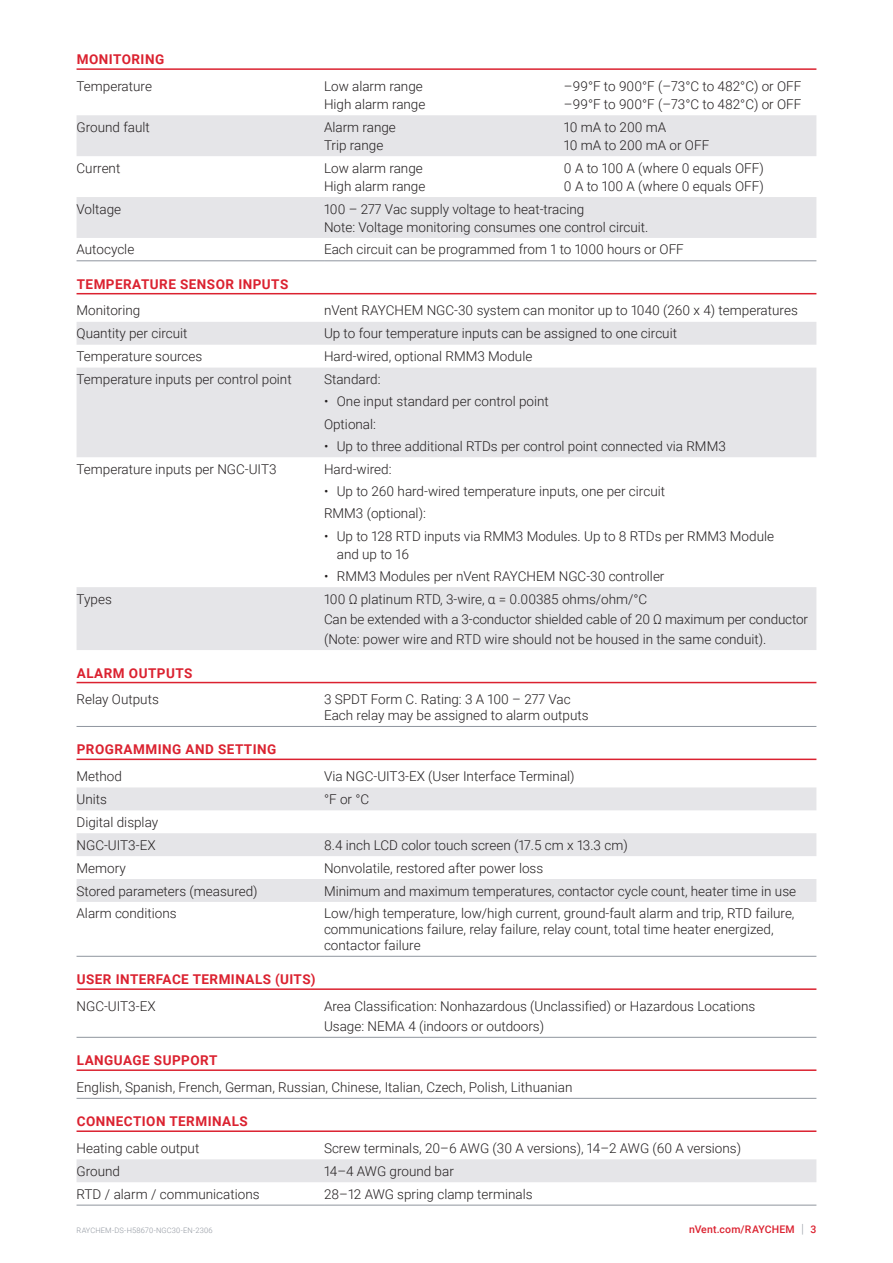
<style>
.page{position:relative;width:893px;height:1263px;background:#fff}
.page>*{position:absolute;margin:0;border:0;box-sizing:border-box;transform-origin:0 0}
.Table_Text{font:300 13.5px/15.8px "Roboto";color:#231f20}
.Bodytext_2{font:300 13.5px "Roboto";color:#231f20}
.Bodytext_1{font:300 13.5px "Roboto";color:#231f20}
.Subhead{font:700 13.5px "Roboto";letter-spacing:.035em;color:#db2230}
.Bullet{font:300 13.5px "Roboto";color:#231f20}
.t1{font:500 10.5px "Roboto";letter-spacing:.015em;color:#db2230}
.t2{font:300 7.5px "Roboto";letter-spacing:.02em;color:#8f959e}
.s1{font-weight:300;font-size:12.6px;color:#8f959e}
</style>
<div class="page">
<hr style="left:77px;top:68px;width:739px;height:2px;background:#db2230">
<hr style="left:77px;top:293px;width:739px;height:1px;background:#db2230">
<hr style="left:77px;top:682px;width:739px;height:1px;background:#db2230">
<hr style="left:77px;top:758px;width:739px;height:2px;background:#db2230">
<hr style="left:77px;top:988px;width:739px;height:2px;background:#db2230">
<hr style="left:77px;top:1069px;width:739px;height:2px;background:#db2230">
<hr style="left:77px;top:1130px;width:739px;height:2px;background:#db2230">
<svg style="left:77px;top:115px;width:739px;height:123px;fill:#e5e5e8"></svg>
<hr style="left:77px;top:260px;width:247px;height:1px;background:#8f959e">
<hr style="left:324px;top:260px;width:240px;height:1px;background:#8f959e">
<hr style="left:564px;top:260px;width:252px;height:1px;background:#8f959e">
<svg style="left:77px;top:322px;width:739px;height:328px;fill:#e5e5e8"></svg>
<hr style="left:77px;top:726px;width:247px;height:1px;background:#8f959e">
<hr style="left:324px;top:726px;width:492px;height:1px;background:#8f959e">
<svg style="left:77px;top:787px;width:739px;height:115px;fill:#e5e5e8"></svg>
<hr style="left:77px;top:956px;width:247px;height:1px;background:#8f959e">
<hr style="left:324px;top:956px;width:492px;height:1px;background:#8f959e">
<hr style="left:77px;top:1037px;width:247px;height:1px;background:#8f959e">
<hr style="left:324px;top:1037px;width:492px;height:1px;background:#8f959e">
<hr style="left:77px;top:1098px;width:739px;height:1px;background:#8f959e">
<div style="left:77px;top:1159px;width:739px;height:23px;background:#e5e5e8"></div>
<hr style="left:77px;top:1205px;width:247px;height:1px;background:#8f959e">
<hr style="left:324px;top:1205px;width:492px;height:1px;background:#8f959e">
<p class="Subhead" style="left:77px;top:50px;width:89px">MONITORING</p>
<p class="Bodytext_2" style="left:77px;top:77px;width:77px">Temperature</p>
<p class="Bodytext_2" style="left:324px;top:77px;width:100px">Low alarm range</p>
<p class="Bodytext_2" style="left:324px;top:95px;width:103px">High alarm range</p>
<p class="Bodytext_2" style="left:77px;top:118px;width:75px">Ground fault</p>
<p class="Bodytext_2" style="left:324px;top:118px;width:73px">Alarm range</p>
<p class="Bodytext_2" style="left:324px;top:136px;width:61px">Trip range</p>
<p class="Bodytext_2" style="left:77px;top:158px;width:45px">Current</p>
<p class="Bodytext_2" style="left:324px;top:158px;width:100px">Low alarm range</p>
<p class="Bodytext_2" style="left:324px;top:176px;width:103px">High alarm range</p>
<p class="Bodytext_2" style="left:564px;top:77px;width:239px">–99°F to 900°F (–73°C to 482°C) or OFF</p>
<p class="Bodytext_2" style="left:564px;top:95px;width:239px">–99°F to 900°F (–73°C to 482°C) or OFF</p>
<p class="Bodytext_2" style="left:564px;top:118px;width:104px">10 mA to 200 mA</p>
<p class="Bodytext_2" style="left:564px;top:136px;width:147px">10 mA to 200 mA or OFF</p>
<p class="Bodytext_2" style="left:564px;top:158px;width:201px">0 A to 100 A (where 0 equals OFF)</p>
<p class="Bodytext_2" style="left:564px;top:176px;width:201px">0 A to 100 A (where 0 equals OFF)</p>
<p class="Bodytext_2" style="left:77px;top:199px;width:46px">Voltage</p>
<p class="Bodytext_2" style="left:324px;top:199px;width:262px">100 – 277 Vac supply voltage to heat-tracing</p>
<p class="Bodytext_2" style="left:324px;top:217px;width:326px">Note: Voltage monitoring consumes one control circuit.</p>
<p class="Table_Text" style="left:77px;top:241px;width:59px">Autocycle</p>
<p class="Table_Text" style="left:324px;top:241px;width:361px">Each circuit can be programmed from 1 to 1000 hours or OFF</p>
<p class="Subhead" style="left:77px;top:274px;width:213px">TEMPERATURE SENSOR INPUTS</p>
<p class="Bodytext_2" style="left:77px;top:301px;width:65px">Monitoring</p>
<p class="Bodytext_2" style="left:324px;top:301px;width:475px">nVent RAYCHEM NGC-30 system can monitor up to 1040 (260 x 4) temperatures</p>
<p class="Bodytext_2" style="left:77px;top:324px;width:112px">Quantity per circuit</p>
<p class="Bodytext_2" style="left:324px;top:324px;width:355px">Up to four temperature inputs can be assigned to one circuit</p>
<p class="Bodytext_2" style="left:77px;top:347px;width:127px">Temperature sources</p>
<p class="Bodytext_2" style="left:324px;top:347px;width:210px">Hard-wired, optional RMM3 Module</p>
<p class="Bodytext_2" style="left:77px;top:370px;width:217px">Temperature inputs per control point</p>
<p class="Bodytext_2" style="left:324px;top:370px;width:58px">Standard:</p>
<p class="Table_Text" style="left:324px;top:393px;width:226px">• One input standard per control point</p>
<p class="Bullet" style="left:324px;top:414px;width:54px">Optional:</p>
<p class="Table_Text" style="left:324px;top:438px;width:403px">• Up to three additional RTDs per control point connected via RMM3</p>
<p class="Bodytext_2" style="left:77px;top:459px;width:202px">Temperature inputs per NGC-UIT3</p>
<p class="Bodytext_2" style="left:324px;top:459px;width:69px">Hard-wired:</p>
<p class="Table_Text" style="left:324px;top:483px;width:343px">• Up to 260 hard-wired temperature inputs, one per circuit</p>
<p class="Bullet" style="left:324px;top:504px;width:103px">RMM3 (optional):</p>
<p class="Table_Text" style="left:337px;top:526px;width:439px;line-height:18px;text-indent:-13px">• Up to 128 RTD inputs via RMM3 Modules. Up to 8 RTDs per RMM3 Module and up to 16</p>
<p class="Table_Text" style="left:324px;top:568px;width:342px">• RMM3 Modules per nVent RAYCHEM NGC-30 controller</p>
<p class="Table_Text" style="left:77px;top:590px;width:37px">Types</p>
<p class="Table_Text" style="left:324px;top:590px;width:325px">100 Ω platinum RTD, 3-wire, α = 0.00385 ohms/ohm/°C</p>
<p class="Table_Text" style="left:324px;top:610px;width:486px">Can be extended with a 3-conductor shielded cable of 20 Ω maximum per conductor</p>
<p class="Table_Text" style="left:324px;top:630px;width:444px">(Note: power wire and RTD wire should not be housed in the same conduit).</p>
<p class="Subhead" style="left:77px;top:663px;width:117px">ALARM OUTPUTS</p>
<p class="Table_Text" style="left:77px;top:691px;width:84px">Relay Outputs</p>
<p class="Table_Text" style="left:324px;top:691px;width:266px">3 SPDT Form C. Rating: 3 A 100 – 277 Vac<br>Each relay may be assigned to alarm outputs</p>
<p class="Subhead" style="left:77px;top:740px;width:201px">PROGRAMMING AND SETTING</p>
<p class="Bodytext_2" style="left:77px;top:767px;width:47px">Method</p>
<p class="Bodytext_2" style="left:324px;top:767px;width:252px">Via NGC-UIT3-EX (User Interface Terminal)</p>
<p class="Bodytext_2" style="left:77px;top:790px;width:32px">Units</p>
<p class="Bodytext_2" style="left:324px;top:790px;width:47px">°F or °C</p>
<p class="Bodytext_2" style="left:77px;top:813px;width:83px">Digital display</p>
<p class="Bodytext_2" style="left:77px;top:835px;width:81px">NGC-UIT3-EX</p>
<p class="Bodytext_1" style="left:324px;top:835px;width:305px">8.4 inch LCD color touch screen (17.5 cm x 13.3 cm)</p>
<p class="Bodytext_2" style="left:77px;top:858px;width:51px">Memory</p>
<p class="Bodytext_1" style="left:324px;top:858px;width:221px">Nonvolatile, restored after power loss</p>
<p class="Bodytext_2" style="left:77px;top:881px;width:183px">Stored parameters (measured)</p>
<p class="Bodytext_2" style="left:324px;top:881px;width:474px">Minimum and maximum temperatures, contactor cycle count, heater time in use</p>
<p class="Table_Text" style="left:77px;top:905px;width:102px">Alarm conditions</p>
<p class="Table_Text" style="left:324px;top:905px;width:472px">Low/high temperature, low/high current, ground-fault alarm and trip, RTD failure, communications failure, relay failure, relay count, total time heater energized, contactor failure</p>
<p class="Subhead" style="left:77px;top:970px;width:240px">USER INTERFACE TERMINALS (UITS)</p>
<p class="Table_Text" style="left:77px;top:998px;width:81px">NGC-UIT3-EX</p>
<p class="Table_Text" style="left:324px;top:998px;width:433px">Area Classification: Nonhazardous (Unclassified) or Hazardous Locations</p>
<p class="Table_Text" style="left:324px;top:1018px;width:222px">Usage: NEMA 4 (indoors or outdoors)</p>
<p class="Subhead" style="left:77px;top:1051px;width:142px">LANGUAGE SUPPORT</p>
<p class="Bodytext_1" style="left:77px;top:1078px;width:497px">English, Spanish, French, German, Russian, Chinese, Italian, Czech, Polish, Lithuanian</p>
<p class="Subhead" style="left:77px;top:1112px;width:173px">CONNECTION TERMINALS</p>
<p class="Bodytext_2" style="left:77px;top:1139px;width:124px">Heating cable output</p>
<p class="Bodytext_2" style="left:324px;top:1139px;width:419px">Screw terminals, 20–6 AWG (30 A versions), 14–2 AWG (60 A versions)</p>
<p class="Bodytext_2" style="left:77px;top:1161px;width:45px">Ground</p>
<p class="Bodytext_2" style="left:324px;top:1161px;width:131px">14–4 AWG ground bar</p>
<p class="Table_Text" style="left:77px;top:1185px;width:185px">RTD / alarm / communications</p>
<p class="Table_Text" style="left:324px;top:1185px;width:210px">28–12 AWG spring clamp terminals</p>
<p class="t2" style="left:77px;top:1225px;width:138px">RAYCHEM-DS-H58670-NGC30-EN-2306</p>
<p class="t1" style="left:689px;top:1222px;width:129px">nVent.com/RAYCHEM <span class="s1">|</span> 3</p>
</div>
